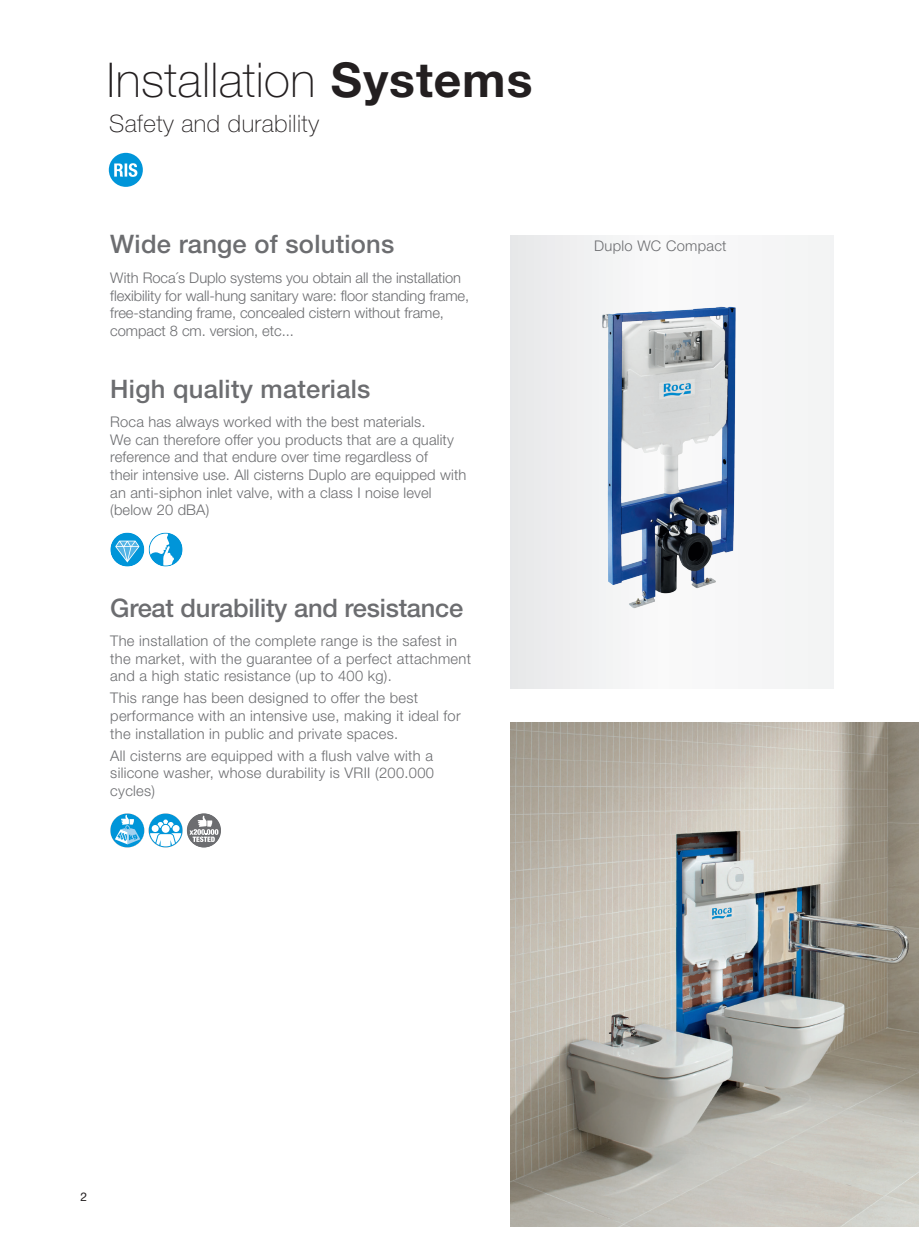
<style>
.page{position:relative;width:919px;height:1259px;background:#fff}
.page>*{position:absolute;margin:0;border:0;box-sizing:border-box;transform-origin:0 0}
.t1{font:100 48px "Helvetica Neue LT Std";letter-spacing:.01em;color:#231f20}
.t2{font:500 25.5px "Helvetica Neue LT Std";letter-spacing:.01em;color:#6c6d70}
.t3{font:500 25.5px "Helvetica Neue LT Std";letter-spacing:-.01em;color:#6c6d70}
.t4{font:100 24px "Helvetica Neue LT Std";letter-spacing:.02em;color:#231f20}
.t5{font:300 14.7px/17.7px "Helvetica Neue LT Std";letter-spacing:.01em;color:#6c6d70}
.t6{font:12px "Helen 2 Bg";color:#231f20}
.s1{font-weight:700}
</style>
<div class="page">
<div style="left:510px;top:235px;width:323px;height:453px;background:#f3f4f4"></div>
<img style="left:602px;top:306px;width:134px;height:302px">
<img style="left:510px;top:723px;width:408px;height:503px">
<svg style="left:109px;top:153px;width:34px;height:34px"></svg>
<svg style="left:110px;top:532px;width:73px;height:34px"></svg>
<svg style="left:110px;top:813px;width:34px;height:34px"></svg>
<svg style="left:115px;top:815px;width:25px;height:29px"></svg>
<svg style="left:149px;top:813px;width:34px;height:34px"></svg>
<div style="left:187px;top:813px;width:34px;height:34px;background:#6c6d70;border-radius:50%"></div>
<svg style="left:189px;top:815px;width:29px;height:27px"></svg>
<p class="t1" style="left:107px;top:53px;width:427px">Installation <span class="s1">Systems</span></p>
<p class="t4" style="left:109px;top:110px;width:211px">Safety and durability</p>
<p class="t2" style="left:110px;top:229px;width:285px">Wide range of solutions</p>
<p class="t5" style="left:110px;top:268px;width:360px">With Roca´s Duplo systems you obtain all the installation flexibility for wall-hung sanitary ware: floor standing frame, free-standing frame, concealed cistern without frame, compact 8 cm. version, etc...</p>
<p class="t2" style="left:110px;top:373px;width:261px">High quality materials</p>
<p class="t5" style="left:110px;top:413px;width:357px">Roca has always worked with the best materials.<br>We can therefore offer you products that are a quality reference and that endure over time regardless of<br>their intensive use. All cisterns Duplo are equipped with an anti-siphon inlet valve, with a class I noise level (below 20 dBA)</p>
<p class="t3" style="left:110px;top:592px;width:354px">Great durability and resistance</p>
<p class="t5" style="left:110px;top:632px;width:362px">The installation of the complete range is the safest in the market, with the guarantee of a perfect attachment and a high static resistance (up to 400 kg).</p>
<p class="t5" style="left:110px;top:689px;width:352px">This range has been designed to offer the best performance with an intensive use, making it ideal for the installation in public and private spaces.</p>
<p class="t5" style="left:110px;top:746px;width:325px;text-align:justify">All cisterns are equipped with a flush valve with a silicone washer, whose durability is VRII (200.000 cycles)</p>
<p class="t5" style="left:594px;top:237px;width:134px">Duplo WC Compact</p>
<p class="t6" style="left:80px;top:1189px;width:8px">2</p>
</div>
